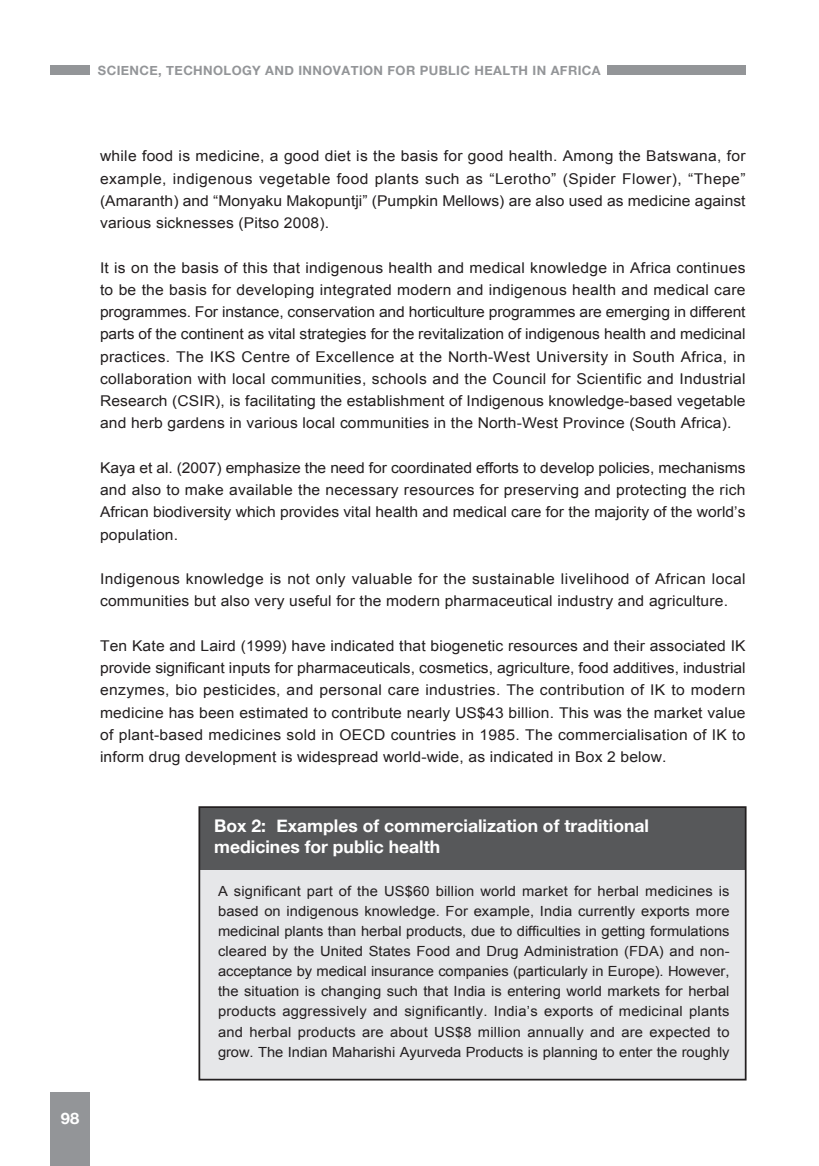
<style>
.page{position:relative;width:819px;height:1166px;background:#fff}
.page>*{position:absolute;margin:0;border:0;box-sizing:border-box;transform-origin:0 0}
.t1{font:700 17.5px/21px "Helvetica Neue";color:#fff}
.t2{font:700 15.75px "Helvetica Neue";color:#fff;scale:1.05 1}
.t3{font:14.88px/22.2px "Arial";letter-spacing:.01em;color:#231f20;text-align:justify;scale:1.05 1}
.t4{font:14px/20.1px "Arial";letter-spacing:-.005em;color:#231f20;text-align:justify;scale:1.05 1}
.t5{font:700 12.78px "Helvetica Neue";letter-spacing:.03em;color:#939598}
</style>
<div class="page">
<div style="left:50px;top:1092px;width:40px;height:74px;background:#939598"></div>
<div style="left:50px;top:66px;width:40px;height:9px;background:#939598"></div>
<div style="left:607px;top:66px;width:138px;height:9px;background:#939598"></div>
<div style="left:199px;top:807px;width:546px;height:273px;background:#e6e7e9"></div>
<div style="left:199px;top:807px;width:546px;height:62px;background:#57585a"></div>
<div style="left:198px;top:806px;width:548px;height:275px;border:2px solid #231f20"></div>
<p class="t5" style="left:98px;top:62px;width:504px">SCIENCE, TECHNOLOGY AND INNOVATION FOR PUBLIC HEALTH IN AFRICA</p>
<p class="t3" style="left:100px;top:145px;width:616px">while food is medicine, a good diet is the basis for good health. Among the Batswana, for example, indigenous vegetable food plants such as “Lerotho” (Spider Flower), “Thepe” (Amaranth) and “Monyaku Makopuntji” (Pumpkin Mellows) are also used as medicine against various sicknesses (Pitso 2008).</p>
<p class="t3" style="left:100px;top:256px;width:616px">It is on the basis of this that indigenous health and medical knowledge in Africa continues to be the basis for developing integrated modern and indigenous health and medical care programmes. For instance, conservation and horticulture programmes are emerging in different parts of the continent as vital strategies for the revitalization of indigenous health and medicinal practices. The IKS Centre of Excellence at the North-West University in South Africa, in collaboration with local communities, schools and the Council for Scientific and Industrial Research (CSIR), is facilitating the establishment of Indigenous knowledge-based vegetable and herb gardens in various local communities in the North-West Province (South Africa).</p>
<p class="t3" style="left:100px;top:457px;width:616px">Kaya et al. (2007) emphasize the need for coordinated efforts to develop policies, mechanisms and also to make available the necessary resources for preserving and protecting the rich African biodiversity which provides vital health and medical care for the majority of the world’s population.</p>
<p class="t3" style="left:100px;top:568px;width:616px">Indigenous knowledge is not only valuable for the sustainable livelihood of African local communities but also very useful for the modern pharmaceutical industry and agriculture.</p>
<p class="t3" style="left:100px;top:635px;width:616px">Ten Kate and Laird (1999) have indicated that biogenetic resources and their associated IK provide significant inputs for pharmaceuticals, cosmetics, agriculture, food additives, industrial enzymes, bio pesticides, and personal care industries. The contribution of IK to modern medicine has been estimated to contribute nearly US$43 billion. This was the market value of plant-based medicines sold in OECD countries in 1985. The commercialisation of IK to inform drug development is widespread world-wide, as indicated in Box 2 below.</p>
<p class="t2" style="left:61px;top:1109px;width:19px">98</p>
<p class="t1" style="left:214px;top:815px;width:436px">Box 2: Examples of commercialization of traditional medicines for public health</p>
<p class="t4" style="left:218px;top:881px;width:488px">A significant part of the US$60 billion world market for herbal medicines is based on indigenous knowledge. For example, India currently exports more medicinal plants than herbal products, due to difficulties in getting formulations cleared by the United States Food and Drug Administration (FDA) and non&shy;acceptance by medical insurance companies (particularly in Europe). However, the situation is changing such that India is entering world markets for herbal products aggressively and significantly. India’s exports of medicinal plants and herbal products are about US$8 million annually and are expected to grow. The Indian Maharishi Ayurveda Products is planning to enter the roughly</p>
</div>
